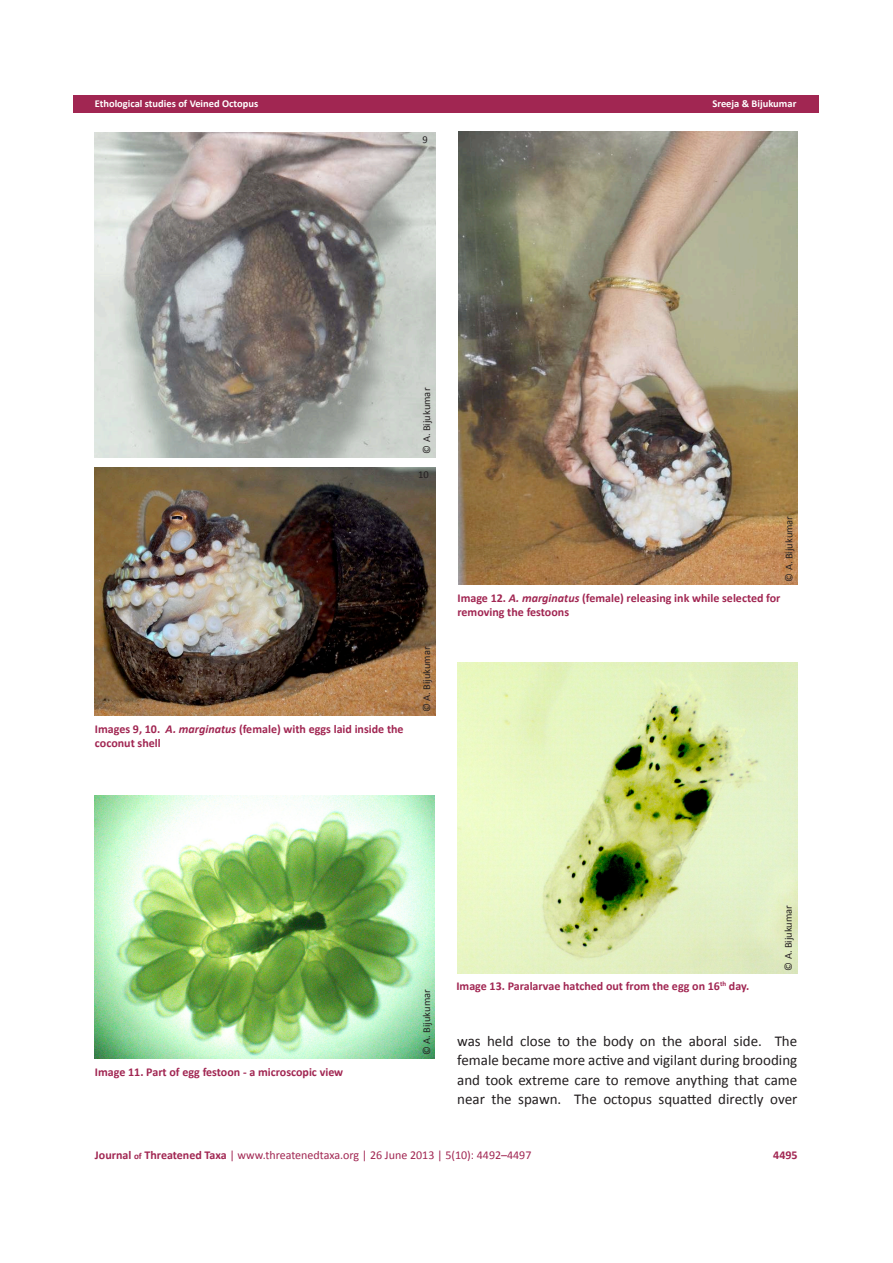
<style>
.page{position:relative;width:893px;height:1263px;background:#fff}
.page>*{position:absolute;margin:0;border:0;box-sizing:border-box;transform-origin:0 0}
.Medium_Grid_21{font:15px/19.5px "Calibri";color:#231f20;text-align:justify}
.t1{font:700 12px/14.4px "Calibri";color:#a12652}
.t2{font:12px "Calibri";color:#a12652}
.t3{font:10.5px "Calibri";color:#231f20}
.t4{font:700 10.5px "Calibri";color:#fff}
.s1{font-style:italic}
.s2{font-weight:700}
.s3{font-weight:700;font-size:9px}
</style>
<div class="page">
<div style="left:74px;top:96px;width:745px;height:17px;background:#a12652"></div>
<img style="left:95px;top:132px;width:340px;height:325px">
<img style="left:95px;top:468px;width:340px;height:247px">
<img style="left:459px;top:132px;width:339px;height:453px">
<img style="left:95px;top:795px;width:340px;height:264px">
<img style="left:457px;top:662px;width:341px;height:312px">
<p class="t4" style="left:95px;top:97px;width:165px">Ethological studies of Veined Octopus</p>
<p class="t4" style="left:712px;top:97px;width:85px">Sreeja &amp; Bijukumar</p>
<p class="t3" style="left:422px;top:133px;width:7px">9</p>
<p class="t3" style="left:420px;top:453px;width:67px;rotate:-90deg">© A. Bijukumar</p>
<p class="t3" style="left:418px;top:468px;width:12px">10</p>
<p class="t1" style="left:95px;top:721px;width:310px">Images 9, 10. <span class="s1">A. marginatus</span> (female) with eggs laid inside the coconut shell</p>
<p class="t3" style="left:420px;top:712px;width:67px;rotate:-90deg">© A. Bijukumar</p>
<p class="t3" style="left:782px;top:581px;width:67px;rotate:-90deg">© A. Bijukumar</p>
<p class="t1" style="left:457px;top:591px;width:325px">Image 12. <span class="s1">A. marginatus</span> (female) releasing ink while selected for removing the festoons</p>
<p class="t1" style="left:95px;top:1065px;width:250px">Image 11. Part of egg festoon - a microscopic view</p>
<p class="t3" style="left:420px;top:1055px;width:67px;rotate:-90deg">© A. Bijukumar</p>
<p class="t1" style="left:456px;top:979px;width:294px">Image 13. Paralarvae hatched out from the egg on 16<sup>th</sup> day.</p>
<p class="t3" style="left:782px;top:971px;width:67px;rotate:-90deg">© A. Bijukumar</p>
<p class="Medium_Grid_21" style="left:457px;top:1031px;width:342px">was held close to the body on the aboral side. The female became more active and vigilant during brooding and took extreme care to remove anything that came near the spawn. The octopus squatted directly over</p>
<p class="t2" style="left:95px;top:1148px;width:438px"><span class="s2">Journal</span> <span class="s3">of</span> <span class="s2">Threatened Taxa</span> | www.threatenedtaxa.org | 26 June 2013 | 5(10): 4492–4497</p>
<p class="t1" style="left:773px;top:1148px;width:26px">4495</p>
</div>
